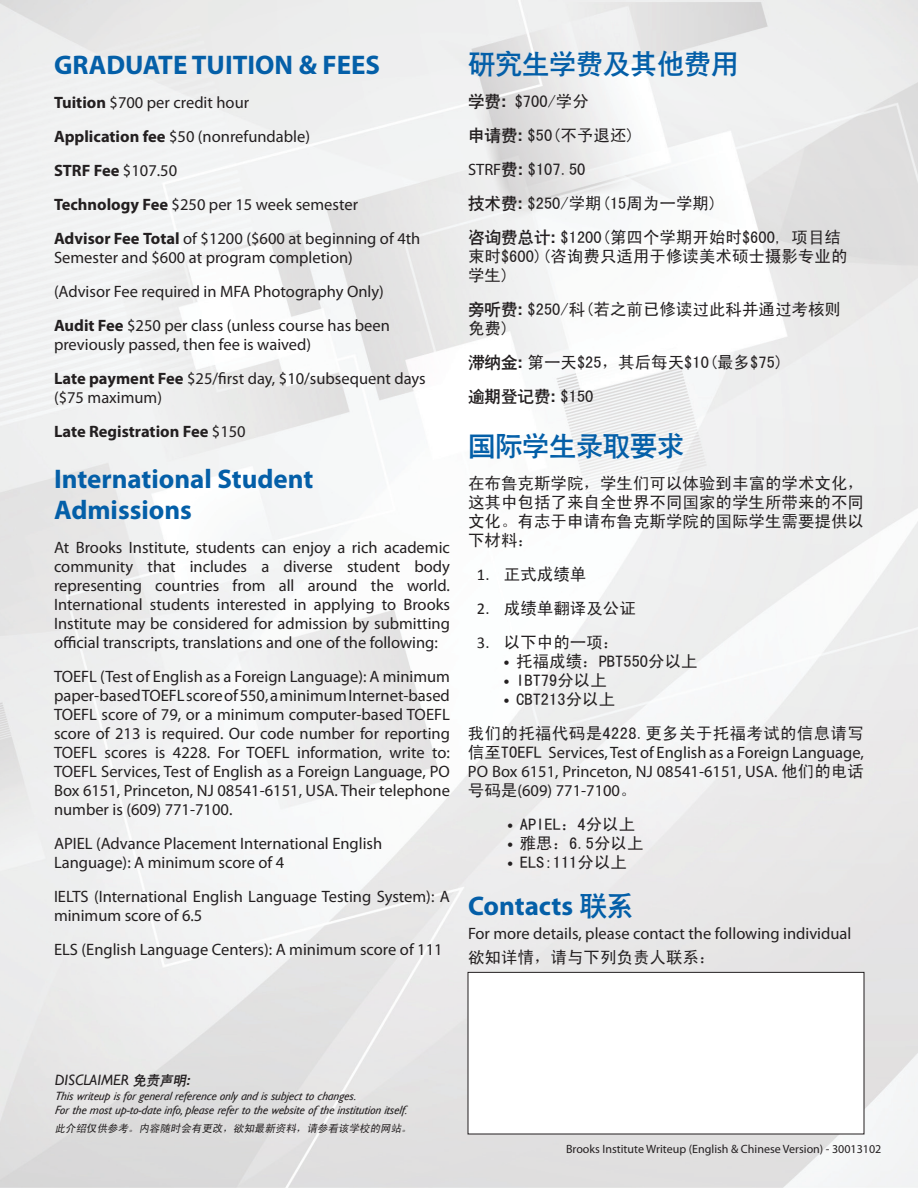
<style>
.page{position:relative;width:918px;height:1188px;background:#fff}
.page>*{position:absolute;margin:0;border:0;box-sizing:border-box;transform-origin:0 0}
.t1{font:700 27px/31px "Myriad Pro";color:#045fa8}
.t2{font:27px "CT Cu Hei SJ";color:#045fa8}
.t3{font:16.5px/18.9px "Myriad Pro";color:#231f20}
.t4{font:16.5px/33.9px "Sim Hei";color:#231f20}
.t5{font:16.5px/33.9px "Sim Hei";letter-spacing:.02em;color:#231f20}
.t6{font:700 16.5px/33.9px "Myriad Pro";color:#231f20}
.t7{font:16.5px "CT Cu Hei SJ";color:#231f20}
.t8{font:italic 15px "Gill Sans";color:#231f20}
.t9{font:italic 12px/14.4px "Gill Sans";letter-spacing:-.015em;color:#231f20}
.t10{font:12px "Myriad Pro";color:#231f20}
.t11{font:italic 10.5px "Sim Hei";color:#231f20}
.s1{font-weight:700}
.s2{font-weight:400}
.s3{font-family:"CT Cu Hei SJ"}
.s4{font-family:"Myriad Pro"}
.s5{font-family:"Sim Hei"}
.s6{font-family:"Calibri"}
.s7{font-family:"Myriad Pro";font-weight:700}
.s8{font-family:"CT Cu Hei SJ";font-weight:400}
.s9{font-family:"CT Cu Hei SJ";font-size:13.5px}
</style>
<div class="page">
<div style="left:468px;top:972px;width:396px;height:162px;border:1px solid #231f20"></div>
<h1 class="t1" style="left:54px;top:49px;width:328px">GRADUATE TUITION &amp; FEES</h1>
<p class="t3" style="left:54px;top:85px;width:368px;line-height:33.9px"><span class="s1">Tuition</span> $700 per credit hour<br><span class="s1">Application fee</span> $50 (nonrefundable)<br><span class="s1">STRF Fee</span> $107.50<br><span class="s1">Technology Fee</span> $250 per 15 week semester<br><span class="s1">Advisor Fee Total</span> of $1200 ($600 at beginning of 4th</p>
<p class="t3" style="left:54px;top:240px;width:337px;line-height:33.9px">Semester and $600 at program completion) (Advisor Fee required in MFA Photography Only)<br><span class="s1">Audit Fee</span> $250 per class (unless course has been</p>
<p class="t3" style="left:54px;top:327px;width:373px;line-height:33.9px">previously passed, then fee is waived)<br><span class="s1">Late payment Fee</span> $25/first day, $10/subsequent days</p>
<p class="t6" style="left:54px;top:380px;width:193px"><span class="s2">($75 maximum)<br></span>Late Registration Fee <span class="s2">$150</span></p>
<h1 class="t1" style="left:54px;top:463px;width:261px">International Student<br>Admissions</h1>
<p class="t3" style="left:54px;top:538px;width:398px;text-align:justify">At Brooks Institute, students can enjoy a rich academic community that includes a diverse student body representing countries from all around the world.<br>International students interested in applying to Brooks Institute may be considered for admission by submitting official transcripts, translations and one of the following:</p>
<p class="t3" style="left:54px;top:667px;width:398px;text-align:justify">TOEFL (Test of English as a Foreign Language): A minimum paper-based TOEFL score of 550, a minimum Internet-based TOEFL score of 79, or a minimum computer-based TOEFL score of 213 is required. Our code number for reporting TOEFL scores is 4228. For TOEFL information, write to:<br>TOEFL Services, Test of English as a Foreign Language, PO Box 6151, Princeton, NJ 08541-6151, USA. Their telephone number is (609) 771-7100.</p>
<p class="t3" style="left:54px;top:834px;width:330px">APIEL (Advance Placement International English<br>Language): A minimum score of 4</p>
<p class="t3" style="left:54px;top:887px;width:397px">IELTS (International English Language Testing System): A minimum score of 6.5</p>
<p class="t3" style="left:54px;top:940px;width:390px">ELS (English Language Centers): A minimum score of 111</p>
<h1 class="t2" style="left:468px;top:50px;width:271px">研究生学费及其他费用</h1>
<p class="t4" style="left:468px;top:84px;width:375px"><span class="s3">学费:</span> $700/学分<br><span class="s3">申请费:</span> $50(不予退还)<br><span class="s4">STRF</span><span class="s3">费:</span> $107.50<br><span class="s3">技术费:</span> $250/学期(15周为一学期)<br><span class="s3">咨询费总计:</span> $1200(第四个学期开始时$600, 项目结</p>
<p class="t4" style="left:468px;top:247px;width:381px;line-height:19px">束时$600)(咨询费只适用于修读美术硕士摄影专业的学生)</p>
<p class="t4" style="left:468px;top:300px;width:375px;line-height:19px"><span class="s3">旁听费:</span> $250/科(若之前已修读过此科并通过考核则免费)</p>
<p class="t4" style="left:468px;top:345px;width:317px"><span class="s3">滞纳金:</span> 第一天$25，其后每天$10(最多$75)</p>
<p class="t7" style="left:468px;top:388px;width:127px">逾期登记费: <span class="s5">$150</span></p>
<h1 class="t2" style="left:468px;top:432px;width:217px">国际学生录取要求</h1>
<p class="t4" style="left:468px;top:474px;width:397px;line-height:18.9px;text-align:justify">在布鲁克斯学院，学生们可以体验到丰富的学术文化，这其中包括了来自全世界不同国家的学生所带来的不同文化。有志于申请布鲁克斯学院的国际学生需要提供以下材料：</p>
<p class="t4" style="left:477px;top:557px;width:111px"><span class="s6">1.</span> 正式成绩单</p>
<p class="t4" style="left:477px;top:591px;width:160px"><span class="s6">2.</span> 成绩单翻译及公证</p>
<p class="t4" style="left:477px;top:625px;width:144px"><span class="s6">3.</span> 以下中的一项：</p>
<p class="t4" style="left:504px;top:644px;width:195px"><span class="s7">•</span> 托福成绩：PBT550分以上</p>
<p class="t4" style="left:504px;top:663px;width:104px"><span class="s7">•</span> IBT79分以上</p>
<p class="t5" style="left:468px;top:682px;width:398px;text-indent:36px"><span class="s7">•</span> CBT213分以上<br>我们的托福代码是4228.更多关于托福考试的信息请写</p>
<p class="t3" style="left:468px;top:742px;width:398px;text-align:justify"><span class="s5">信至TOEFL</span> Services, Test of English as a Foreign Language, PO Box 6151, Princeton, NJ 08541-6151, USA. <span class="s5">他们的电话号码是</span>(609) 771-7100<span class="s5">。</span></p>
<p class="t4" style="left:508px;top:807px;width:129px"><span class="s7">•</span> APIEL：4分以上</p>
<p class="t4" style="left:508px;top:826px;width:137px"><span class="s7">•</span> 雅思：6.5分以上</p>
<p class="t4" style="left:508px;top:845px;width:121px"><span class="s7">•</span> ELS:111分以上</p>
<h1 class="t1" style="left:468px;top:889px;width:167px">Contacts <span class="s8">联系</span></h1>
<p class="t3" style="left:468px;top:924px;width:385px">For more details, please contact the following individual</p>
<p class="t4" style="left:468px;top:940px;width:249px">欲知详情，请与下列负责人联系：</p>
<p class="t8" style="left:55px;top:1071px;width:140px">DISCLAIMER <span class="s9">免责声明:</span></p>
<p class="t9" style="left:55px;top:1089px;width:356px">This writeup is for general reference only and is subject to changes.<br>For the most up-to-date info, please refer to the website of the institution itself.</p>
<p class="t11" style="left:55px;top:1123px;width:360px">此介绍仅供参考。内容随时会有更改，欲知最新资料，请参看该学校的网站。</p>
<p class="t10" style="left:566px;top:1142px;width:317px">Brooks Institute Writeup (English &amp; Chinese Version) - 30013102</p>
</div>
